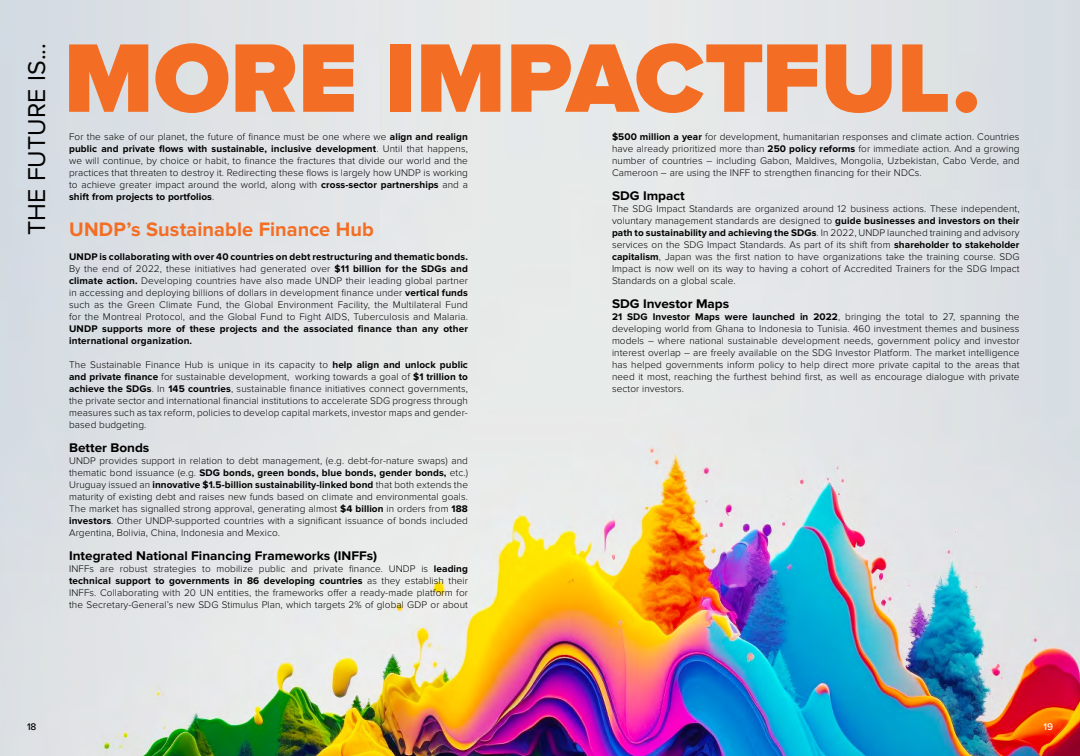
<style>
.page{position:relative;width:1080px;height:756px;background:#fff}
.page>*{position:absolute;margin:0;border:0;box-sizing:border-box;transform-origin:0 0}
.t1{font:900 101px "Proxima Nova";color:#f36e24}
.t2{font:25.2px "Proxima Nova";letter-spacing:.005em;color:#000}
.t3{font:700 20.2px "Proxima Nova";letter-spacing:.005em;color:#f36e24}
.t4{font:700 13px "Proxima Nova";color:#000;scale:1.04 1}
.t5{font:300 10px/12px "Proxima Nova";letter-spacing:.01em;color:#000;text-align:justify}
.t6{font:700 10px/12px "Proxima Nova";letter-spacing:.015em;color:#000}
.t7{font:500 10px "Proxima Nova";color:#000}
.t8{font:500 10px "Proxima Nova";color:#fff}
.s1{font-weight:700}
</style>
<div class="page">
<img style="left:0;top:0;width:1080px;height:756px">
<h2 class="t2" style="left:22px;top:235px;width:193px;rotate:-90deg">THE FUTURE IS...</h2>
<h1 class="t1" style="left:64px;top:20px;width:918px">MORE IMPACTFUL.</h1>
<p class="t5" style="left:69px;top:131px;width:400px">For the sake of our planet, the future of finance must be one where we <span class="s1">align and realign public and private flows with sustainable, inclusive development</span>. Until that happens, we will continue, by choice or habit, to finance the fractures that divide our world and the practices that threaten to destroy it. Redirecting these flows is largely how UNDP is working to achieve greater impact around the world, along with <span class="s1">cross-sector partnerships</span> and a <span class="s1">shift from projects to portfolios</span>.</p>
<h3 class="t3" style="left:69px;top:218px;width:306px">UNDP’s Sustainable Finance Hub</h3>
<p class="t5" style="left:69px;top:251px;width:400px"><span class="s1">UNDP is collaborating with over 40 countries on debt restructuring and thematic bonds.<br></span>By the end of 2022, these initiatives had generated over <span class="s1">$11 billion for the SDGs and climate action.</span> Developing countries have also made UNDP their leading global partner in accessing and deploying billions of dollars in development finance under <span class="s1">vertical funds </span>such as the Green Climate Fund, the Global Environment Facility, the Multilateral Fund for the Montreal Protocol, and the Global Fund to Fight AIDS, Tuberculosis and Malaria.</p>
<p class="t6" style="left:69px;top:323px;width:400px">UNDP supports more of these projects and the associated finance than any other international organization.</p>
<p class="t5" style="left:69px;top:359px;width:400px">The Sustainable Finance Hub is unique in its capacity to <span class="s1">help align and unlock public and private finance</span> for sustainable development, working towards a goal of <span class="s1">$1 trillion to achieve the SDGs</span>. In <span class="s1">145 countries</span>, sustainable finance initiatives connect governments, the private sector and international financial institutions to accelerate SDG progress through measures such as tax reform, policies to develop capital markets, investor maps and gender&shy;based budgeting.</p>
<h3 class="t4" style="left:69px;top:441px;width:79px">Better Bonds</h3>
<p class="t5" style="left:69px;top:455px;width:400px">UNDP provides support in relation to debt management, (e.g. debt-for-nature swaps) and thematic bond issuance (e.g. <span class="s1">SDG bonds, green bonds, blue bonds, gender bonds,</span> etc.)<br>Uruguay issued an <span class="s1">innovative $1.5-billion sustainability-linked bond</span> that both extends the maturity of existing debt and raises new funds based on climate and environmental goals.<br>The market has signalled strong approval, generating almost <span class="s1">$4 billion</span> in orders from <span class="s1">188 investors</span>. Other UNDP-supported countries with a significant issuance of bonds included Argentina, Bolivia, China, Indonesia and Mexico.</p>
<h3 class="t4" style="left:69px;top:549px;width:298px">Integrated National Financing Frameworks (INFFs)</h3>
<p class="t5" style="left:69px;top:563px;width:400px">INFFs are robust strategies to mobilize public and private finance. UNDP is <span class="s1">leading technical support to governments in 86 developing countries</span> as they establish their INFFs. Collaborating with 20 UN entities, the frameworks offer a ready-made platform for the Secretary-General’s new SDG Stimulus Plan, which targets 2% of global GDP or about</p>
<p class="t5" style="left:612px;top:131px;width:409px"><span class="s1">$500 million a year</span> for development, humanitarian responses and climate action. Countries have already prioritized more than <span class="s1">250 policy reforms</span> for immediate action. And a growing number of countries – including Gabon, Maldives, Mongolia, Uzbekistan, Cabo Verde, and Cameroon – are using the INFF to strengthen financing for their NDCs.</p>
<h3 class="t4" style="left:612px;top:189px;width:71px">SDG Impact</h3>
<p class="t5" style="left:612px;top:203px;width:409px">The SDG Impact Standards are organized around 12 business actions. These independent, voluntary management standards are designed to <span class="s1">guide businesses and investors on their path to sustainability and achieving the SDGs</span>. In 2022, UNDP launched training and advisory services on the SDG Impact Standards. As part of its shift from <span class="s1">shareholder to stakeholder capitalism</span>, Japan was the first nation to have organizations take the training course. SDG Impact is now well on its way to having a cohort of Accredited Trainers for the SDG Impact Standards on a global scale.</p>
<h3 class="t4" style="left:612px;top:297px;width:114px">SDG Investor Maps</h3>
<p class="t5" style="left:612px;top:311px;width:409px"><span class="s1">21 SDG Investor Maps were launched in 2022</span>, bringing the total to 27, spanning the developing world from Ghana to Indonesia to Tunisia. 460 investment themes and business models – where national sustainable development needs, government policy and investor interest overlap – are freely available on the SDG Investor Platform. The market intelligence has helped governments inform policy to help direct more private capital to the areas that need it most, reaching the furthest behind first, as well as encourage dialogue with private sector investors.</p>
<p class="t7" style="left:27px;top:719px;width:11px">18</p>
<p class="t8" style="left:1044px;top:719px;width:11px">19</p>
</div>
